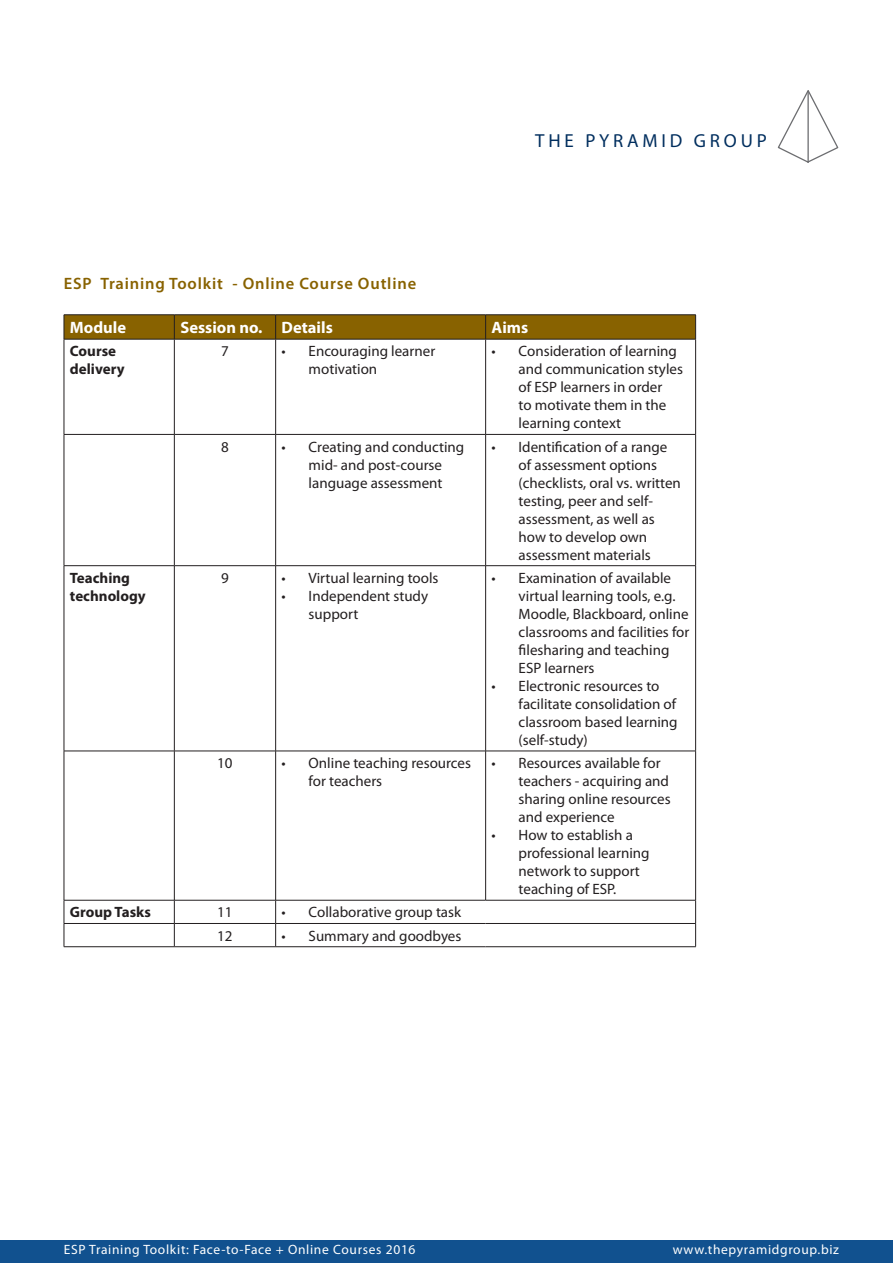
<style>
.page{position:relative;width:893px;height:1263px;background:#fff}
.page>*{position:absolute;margin:0;border:0;box-sizing:border-box;transform-origin:0 0}
.t1{font:18.9px "Myriad";letter-spacing:.2em;color:#002e5e}
.t2{font:600 16.5px "Myriad Pro";letter-spacing:.05em;color:#886200}
.t3{font:700 16.5px "Myriad Pro";color:#fff}
.t4{font:15px/18px "Myriad Pro";color:#231f20}
.t5{font:700 15px/18px "Myriad Pro";color:#231f20}
.t6{font:13.5px "Myriad Pro";letter-spacing:.05em;color:#fff}
</style>
<div class="page">
<svg style="left:777px;top:90px;width:62px;height:73px"></svg>
<div style="left:0;top:1240px;width:893px;height:23px;background:#11518f"></div>
<hr style="left:64px;top:314px;width:110px;height:1px;background:#231f20">
<hr style="left:174px;top:314px;width:102px;height:1px;background:#231f20">
<hr style="left:276px;top:314px;width:210px;height:1px;background:#231f20">
<hr style="left:486px;top:314px;width:210px;height:1px;background:#231f20">
<svg style="left:64px;top:315px;width:632px;height:24px;background:#845f01"></svg>
<hr style="left:64px;top:339px;width:110px;height:1px;background:#231f20">
<hr style="left:64px;top:339px;width:1px;height:95px;background:#231f20">
<hr style="left:174px;top:339px;width:102px;height:1px;background:#231f20">
<hr style="left:174px;top:339px;width:1px;height:95px;background:#231f20">
<hr style="left:276px;top:339px;width:210px;height:1px;background:#231f20">
<hr style="left:275px;top:339px;width:1px;height:95px;background:#231f20">
<hr style="left:486px;top:339px;width:210px;height:1px;background:#231f20">
<hr style="left:485px;top:339px;width:1px;height:95px;background:#231f20">
<hr style="left:695px;top:339px;width:1px;height:95px;background:#231f20">
<hr style="left:64px;top:434px;width:110px;height:1px;background:#231f20">
<hr style="left:64px;top:435px;width:1px;height:130px;background:#231f20">
<hr style="left:174px;top:434px;width:102px;height:1px;background:#231f20">
<hr style="left:174px;top:435px;width:1px;height:130px;background:#231f20">
<hr style="left:276px;top:434px;width:210px;height:1px;background:#231f20">
<hr style="left:275px;top:435px;width:1px;height:130px;background:#231f20">
<hr style="left:486px;top:434px;width:210px;height:1px;background:#231f20">
<hr style="left:485px;top:435px;width:1px;height:130px;background:#231f20">
<hr style="left:695px;top:435px;width:1px;height:130px;background:#231f20">
<hr style="left:64px;top:565px;width:110px;height:1px;background:#231f20">
<hr style="left:64px;top:566px;width:1px;height:185px;background:#231f20">
<hr style="left:174px;top:565px;width:102px;height:1px;background:#231f20">
<hr style="left:174px;top:566px;width:1px;height:185px;background:#231f20">
<hr style="left:276px;top:565px;width:210px;height:1px;background:#231f20">
<hr style="left:275px;top:566px;width:1px;height:185px;background:#231f20">
<hr style="left:486px;top:565px;width:210px;height:1px;background:#231f20">
<hr style="left:485px;top:566px;width:1px;height:185px;background:#231f20">
<hr style="left:695px;top:566px;width:1px;height:185px;background:#231f20">
<hr style="left:64px;top:751px;width:110px;height:1px;background:#231f20">
<hr style="left:64px;top:751px;width:1px;height:149px;background:#231f20">
<hr style="left:174px;top:751px;width:102px;height:1px;background:#231f20">
<hr style="left:174px;top:751px;width:1px;height:149px;background:#231f20">
<hr style="left:276px;top:751px;width:210px;height:1px;background:#231f20">
<hr style="left:275px;top:751px;width:1px;height:149px;background:#231f20">
<hr style="left:486px;top:751px;width:210px;height:1px;background:#231f20">
<hr style="left:485px;top:751px;width:1px;height:149px;background:#231f20">
<hr style="left:695px;top:751px;width:1px;height:149px;background:#231f20">
<hr style="left:64px;top:900px;width:110px;height:1px;background:#231f20">
<hr style="left:174px;top:900px;width:102px;height:1px;background:#231f20">
<hr style="left:276px;top:900px;width:210px;height:1px;background:#231f20">
<hr style="left:486px;top:900px;width:210px;height:1px;background:#231f20">
<hr style="left:64px;top:923px;width:110px;height:1px;background:#231f20">
<svg style="left:64px;top:900px;width:1px;height:46px"></svg>
<hr style="left:174px;top:923px;width:102px;height:1px;background:#231f20">
<svg style="left:174px;top:900px;width:1px;height:46px"></svg>
<hr style="left:276px;top:923px;width:210px;height:1px;background:#231f20">
<svg style="left:275px;top:900px;width:1px;height:46px"></svg>
<hr style="left:486px;top:923px;width:210px;height:1px;background:#231f20">
<svg style="left:695px;top:900px;width:1px;height:46px"></svg>
<hr style="left:64px;top:946px;width:110px;height:1px;background:#231f20">
<hr style="left:174px;top:946px;width:102px;height:1px;background:#231f20">
<hr style="left:276px;top:946px;width:210px;height:1px;background:#231f20">
<hr style="left:486px;top:946px;width:210px;height:1px;background:#231f20">
<p class="t1" style="left:535px;top:131px;width:233px">THE PYRAMID GROUP</p>
<p class="t2" style="left:64px;top:273px;width:354px">ESP Training Toolkit - Online Course Outline</p>
<p class="t3" style="left:70px;top:318px;width:58px">Module</p>
<p class="t3" style="left:180px;top:318px;width:154px">Session no. Details</p>
<p class="t3" style="left:492px;top:318px;width:38px">Aims</p>
<p class="t5" style="left:70px;top:343px;width:56px">Course delivery</p>
<p class="t4" style="left:221px;top:342px;width:9px">7</p>
<p class="t4" style="left:309px;top:342px;width:128px;text-indent:-27px">• Encouraging learner motivation</p>
<p class="t4" style="left:519px;top:342px;width:166px;text-indent:-27px">• Consideration of learning and communication styles of ESP learners in order<br>to motivate them in the learning context</p>
<p class="t4" style="left:221px;top:437px;width:9px">8</p>
<p class="t4" style="left:282px;top:437px;width:184px;text-align:center">• Creating and conducting mid- and post-course language assessment</p>
<p class="t4" style="left:519px;top:437px;width:164px;text-indent:-27px">• Identification of a range of assessment options (checklists, oral vs. written testing, peer and self&shy;assessment, as well as how to develop own assessment materials</p>
<p class="t5" style="left:70px;top:569px;width:77px">Teaching technology</p>
<p class="t4" style="left:221px;top:569px;width:9px">9</p>
<p class="t4" style="left:282px;top:569px;width:158px">• Virtual learning tools</p>
<p class="t4" style="left:519px;top:569px;width:172px;text-indent:-27px">• Examination of available virtual learning tools, e.g.<br>Moodle, Blackboard, online classrooms and facilities for filesharing and teaching<br>ESP learners</p>
<p class="t4" style="left:519px;top:677px;width:160px;text-indent:-27px">• Electronic resources to facilitate consolidation of classroom based learning (self-study)</p>
<p class="t4" style="left:309px;top:587px;width:121px;text-indent:-27px">• Independent study support</p>
<p class="t4" style="left:217px;top:754px;width:17px">10</p>
<p class="t4" style="left:309px;top:754px;width:164px;text-indent:-27px">• Online teaching resources for teachers</p>
<p class="t4" style="left:519px;top:754px;width:154px;text-indent:-27px">• Resources available for teachers - acquiring and sharing online resources and experience</p>
<p class="t4" style="left:519px;top:826px;width:132px;text-indent:-27px">• How to establish a professional learning network to support teaching of ESP.</p>
<p class="t5" style="left:70px;top:904px;width:82px">Group Tasks</p>
<p class="t4" style="left:217px;top:903px;width:17px">11</p>
<p class="t4" style="left:282px;top:903px;width:181px">• Collaborative group task</p>
<p class="t4" style="left:217px;top:926px;width:17px">12</p>
<p class="t4" style="left:282px;top:926px;width:181px">• Summary and goodbyes</p>
<p class="t6" style="left:64px;top:1241px;width:353px">ESP Training Toolkit: Face-to-Face + Online Courses 2016</p>
<p class="t6" style="left:673px;top:1241px;width:168px">www.thepyramidgroup.biz</p>
</div>
